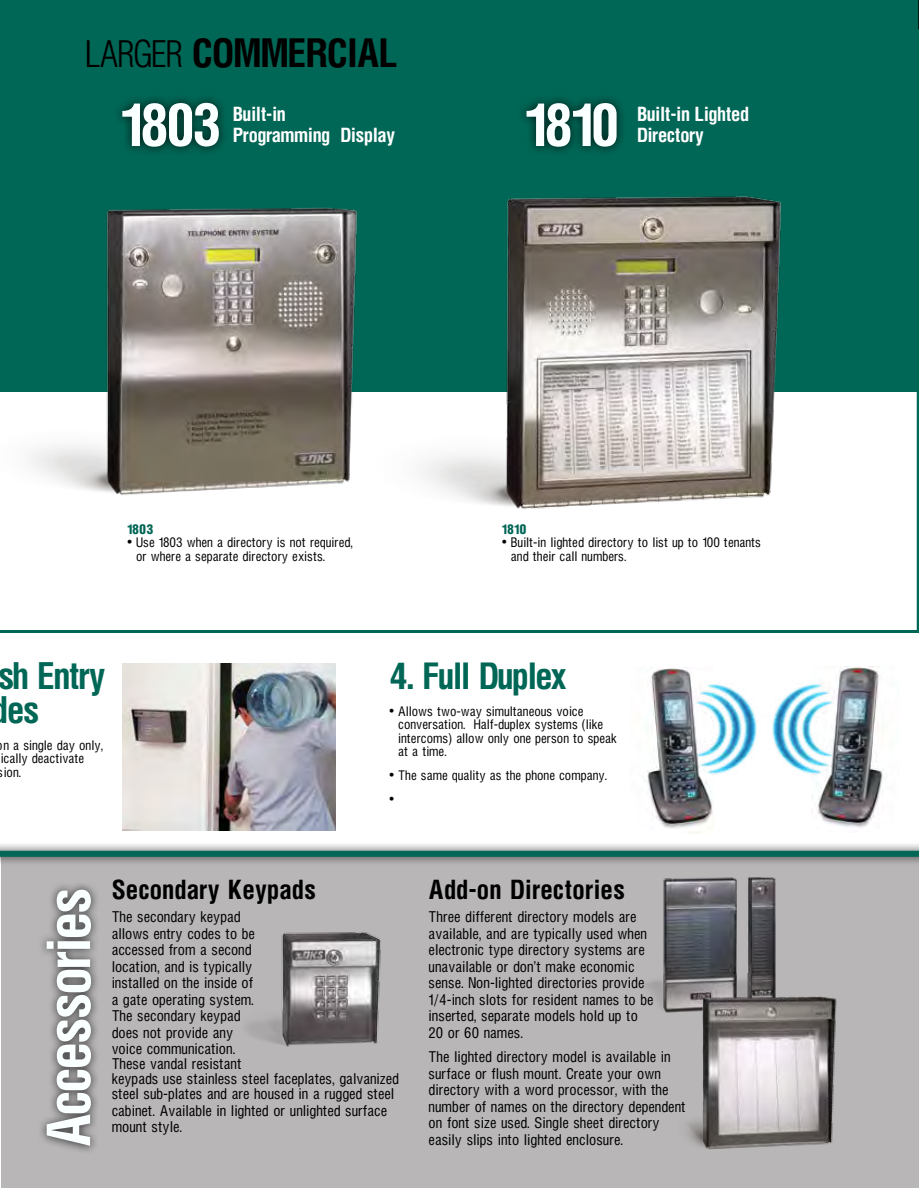
<style>
.page{position:relative;width:919px;height:1188px;background:#fff}
.page>*{position:absolute;margin:0;border:0;box-sizing:border-box;transform-origin:0 0}
.t1{font:700 54px "Hallmarke Cond";letter-spacing:-.05em;color:#faffff}
.t2{font:700 53.25px "Hallmarke Cond";letter-spacing:-.05em;color:#faffff}
.t3{font:700 35.7px "Hallmarke Cond";color:#000}
.t4{font:700 33.45px/33.5px "Hallmarke Cond";letter-spacing:-.05em;color:#065}
.t5{font:300 33.15px "Hallmarke Cond";color:#000}
.t6{font:700 33px "Hallmarke Cond";letter-spacing:-.05em;color:#065}
.t7{font:700 24px "Hallmarke Cond";color:#000}
.t8{font:700 17.7px/20.7px "Hallmarke Cond";letter-spacing:-.025em;color:#fff}
.t9{font:13.5px/16.5px "Hallmarke Cond";color:#000}
.t10{font:12px/13.5px "Hallmarke Cond";color:#000}
.t11{font:900 12px "Hallmarke Cond";color:#065}
.s1{font-weight:300;font-size:33.15px}
</style>
<div class="page">
<hr style="left:0;top:630px;width:918px;height:3px;background:#065">
<div style="left:0;top:0;width:917px;height:392px;background:#065"></div>
<div style="left:1px;top:854px;width:917px;height:334px;background:#b8b6b6"></div>
<img style="left:248px;top:932px;width:133px;height:115px">
<div style="left:0;top:841px;width:918px;height:25px;background:#000;opacity:.75"></div>
<div style="left:0;top:851px;width:918px;height:6px;background:#065"></div>
<img style="left:122px;top:663px;width:213px;height:167px">
<img style="left:811px;top:666px;width:72px;height:162px">
<img style="left:645px;top:668px;width:68px;height:166px">
<img style="left:675px;top:672px;width:82px;height:119px">
<img style="left:772px;top:672px;width:80px;height:119px">
<img style="left:645px;top:877px;width:131px;height:136px">
<img style="left:678px;top:996px;width:159px;height:154px">
<hr style="left:916px;top:0;width:2px;height:633px;background:#065">
<img style="left:31px;top:207px;width:326px;height:288px">
<img style="left:419px;top:196px;width:362px;height:314px">
<div style="left:113px;top:93px;width:115px;height:63px;background:#000;opacity:.75"></div>
<div style="left:516px;top:93px;width:109px;height:63px;background:#000;opacity:.75"></div>
<div style="left:37px;top:880px;width:63px;height:275px;background:#000;opacity:.75"></div>
<h3 class="t5" style="left:85px;top:31px;width:17px">LARG</h3>
<h3 class="t3" style="left:152px;top:28px;width:84px"><span class="s1">ER</span> Commerc</h3>
<h3 class="t3" style="left:347px;top:28px;width:30px">ial</h3>
<h2 class="t2" style="left:120px;top:88px;width:103px">1803</h2>
<h3 class="t8" style="left:233px;top:104px;width:164px">Built-in<br>Programming Display</h3>
<h2 class="t2" style="left:524px;top:88px;width:97px">1810</h2>
<h3 class="t8" style="left:636px;top:104px;width:113px">Built-in Lighted<br>Directory</h3>
<p class="t11" style="left:127px;top:520px;width:28px">1803</p>
<p class="t10" style="left:136px;top:535px;width:218px;text-indent:-9px">• Use 1803 when a directory is not required, or where a separate directory exists.</p>
<p class="t11" style="left:501px;top:520px;width:26px">1810</p>
<p class="t10" style="left:510px;top:535px;width:251px;text-indent:-9px">• Built-in lighted directory to list up to 100 tenants and their call numbers.</p>
<h3 class="t4" style="left:-8px;top:658px;width:115px">sh Entry des</h3>
<p class="t10" style="left:-3px;top:738px;width:108px">on a single day only, ically deactivate sion.</p>
<h3 class="t6" style="left:389px;top:653px;width:180px">4. Full Duplex</h3>
<p class="t10" style="left:398px;top:704px;width:220px;text-indent:-9px">• Allows two-way simultaneous voice conversation. Half-duplex systems (like intercoms) allow only one person to speak at a time.</p>
<p class="t10" style="left:389px;top:763px;width:219px;line-height:24px">• The same quality as the phone company. •</p>
<h1 class="t1" style="left:31px;top:1148px;width:262px;rotate:-90deg">Accessories</h1>
<h3 class="t7" style="left:112px;top:873px;width:206px">Secondary Keypads</h3>
<p class="t9" style="left:112px;top:908px;width:145px">The secondary keypad allows entry codes to be accessed from a second location, and is typically installed on the inside of a gate operating system.<br>The secondary keypad does not provide any voice communication.</p>
<p class="t9" style="left:112px;top:1056px;width:289px;line-height:15px">These vandal resistant<br>keypads use stainless steel faceplates, galvanized steel sub-plates and are housed in a rugged steel</p>
<p class="t9" style="left:112px;top:1102px;width:277px">cabinet. Available in lighted or unlighted surface mount style.</p>
<h3 class="t7" style="left:428px;top:873px;width:198px">Add-on Directories</h3>
<p class="t9" style="left:428px;top:908px;width:226px">Three different directory models are available, and are typically used when electronic type directory systems are unavailable or don’t make economic sense. Non-lighted directories provide 1/4-inch slots for resident names to be inserted, separate models hold up to 20 or 60 names.</p>
<p class="t9" style="left:428px;top:1048px;width:258px">The lighted directory model is available in surface or flush mount. Create your own directory with a word processor, with the number of names on the directory dependent on font size used. Single sheet directory easily slips into lighted enclosure.</p>
</div>
